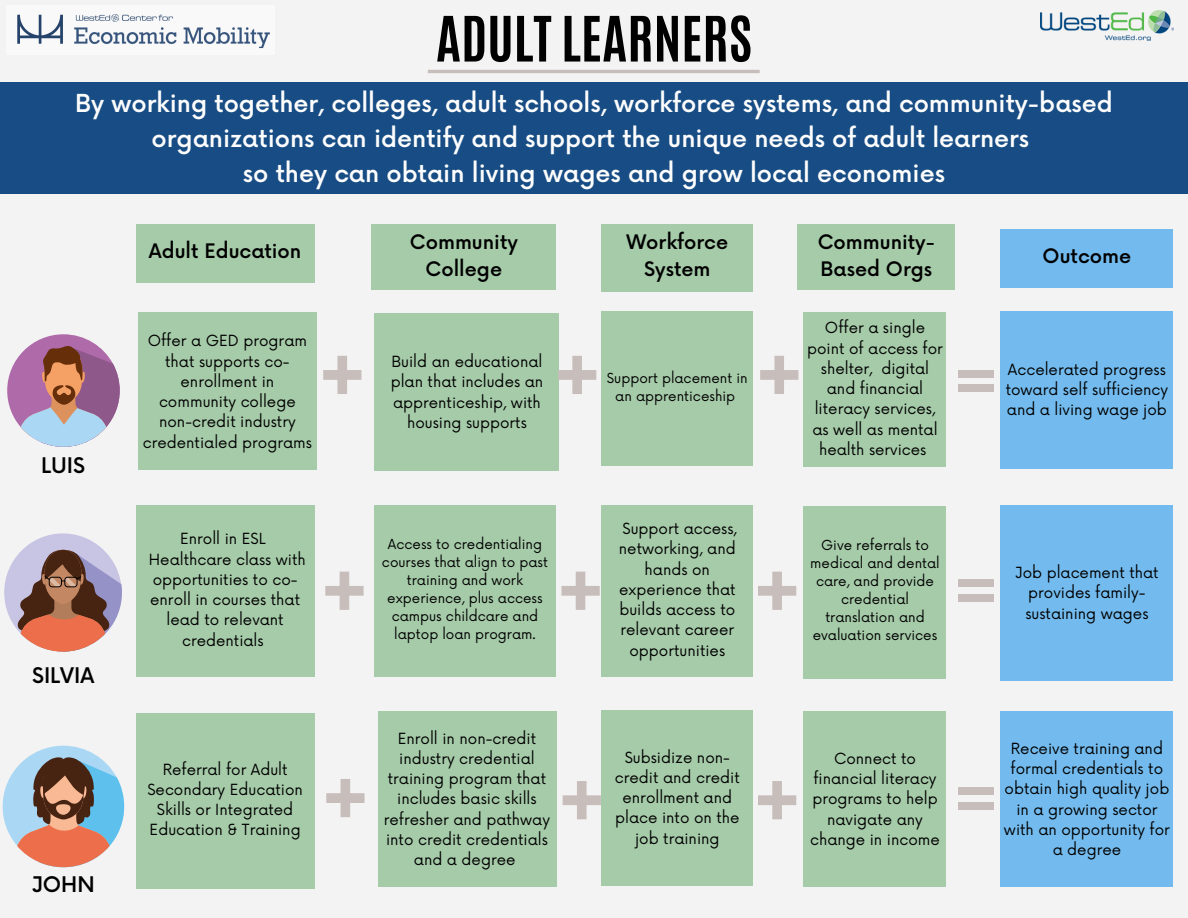
<style>
.page{position:relative;width:1188px;height:918px;background:#f4f3f3}
.page>*{position:absolute;margin:0;border:0;box-sizing:border-box;transform-origin:0 0}
.t1{font:700 53.1px "Antonio";color:#000}
.t2{font:500 24.15px/34.8px "Now";color:#fdfdfd;text-align:center}
.t3{font:500 21px "Now";color:#000}
.t4{font:500 19.5px/27px "Now";color:#000;text-align:center}
.t5{font:15px/20.2px "Now";color:#000;text-align:center}
.t6{font:13.5px/18px "Now";color:#000;text-align:center}
</style>
<div class="page">
<hr style="left:428px;top:70px;width:332px;height:3px;background:#c7bdbb">
<div style="left:0;top:82px;width:1188px;height:112px;background:#174d84"></div>
<div style="left:372px;top:224px;width:184px;height:65px;background:#a6cba9"></div>
<img style="left:1041px;top:11px;width:132px;height:29px">
<div style="left:136px;top:224px;width:178px;height:58px;background:#a6cba9"></div>
<div style="left:1000px;top:229px;width:173px;height:58px;background:#73bbee"></div>
<div style="left:138px;top:313px;width:178px;height:157px;background:#a6cba9"></div>
<div style="left:601px;top:311px;width:152px;height:155px;background:#a6cba9"></div>
<div style="left:136px;top:505px;width:178px;height:172px;background:#a6cba9"></div>
<div style="left:601px;top:224px;width:152px;height:68px;background:#a6cba9"></div>
<div style="left:601px;top:505px;width:152px;height:172px;background:#a6cba9"></div>
<div style="left:375px;top:313px;width:184px;height:158px;background:#a6cba9"></div>
<div style="left:374px;top:505px;width:181px;height:172px;background:#a6cba9"></div>
<div style="left:601px;top:710px;width:152px;height:175px;background:#a6cba9"></div>
<div style="left:378px;top:711px;width:178px;height:176px;background:#a6cba9"></div>
<div style="left:136px;top:713px;width:178px;height:175px;background:#a6cba9"></div>
<div style="left:1000px;top:311px;width:173px;height:158px;background:#73bbee"></div>
<div style="left:1000px;top:711px;width:173px;height:176px;background:#73bbee"></div>
<div style="left:1000px;top:505px;width:173px;height:175px;background:#73bbee"></div>
<svg style="left:323px;top:356px;width:38px;height:38px"></svg>
<svg style="left:558px;top:356px;width:38px;height:38px"></svg>
<svg style="left:563px;top:781px;width:38px;height:38px"></svg>
<svg style="left:326px;top:779px;width:39px;height:38px"></svg>
<svg style="left:561px;top:572px;width:39px;height:38px"></svg>
<svg style="left:325px;top:572px;width:39px;height:38px"></svg>
<div style="left:958px;top:370px;width:36px;height:7px;background:#c7bdbb"></div>
<div style="left:958px;top:385px;width:36px;height:7px;background:#c7bdbb"></div>
<div style="left:958px;top:787px;width:36px;height:7px;background:#c7bdbb"></div>
<div style="left:958px;top:802px;width:36px;height:7px;background:#c7bdbb"></div>
<div style="left:958px;top:580px;width:36px;height:7px;background:#c7bdbb"></div>
<div style="left:958px;top:595px;width:36px;height:7px;background:#c7bdbb"></div>
<img style="left:17px;top:14px;width:253px;height:34px">
<div style="left:803px;top:312px;width:143px;height:155px;background:#a6cba9"></div>
<div style="left:797px;top:224px;width:158px;height:65px;background:#a6cba9"></div>
<div style="left:803px;top:506px;width:143px;height:172px;background:#a6cba9"></div>
<div style="left:803px;top:711px;width:143px;height:176px;background:#a6cba9"></div>
<svg style="left:760px;top:356px;width:38px;height:38px"></svg>
<svg style="left:758px;top:781px;width:38px;height:38px"></svg>
<svg style="left:758px;top:572px;width:38px;height:38px"></svg>
<svg style="left:3px;top:746px;width:121px;height:121px"></svg>
<svg style="left:4px;top:533px;width:118px;height:119px"></svg>
<svg style="left:7px;top:334px;width:113px;height:113px"></svg>
<h1 class="t1" style="left:436px;top:1px;width:318px">ADULT LEARNERS</h1>
<h2 class="t2" style="left:75px;top:87px;width:1039px">By working together, colleges, adult schools, workforce systems, and community-based organizations can identify and support the unique needs of adult learners<br>so they can obtain living wages and grow local economies</h2>
<h3 class="t3" style="left:41px;top:454px;width:45px">LUIS</h3>
<h3 class="t3" style="left:32px;top:664px;width:64px">SILVIA</h3>
<h3 class="t3" style="left:32px;top:873px;width:64px">JOHN</h3>
<h3 class="t4" style="left:626px;top:229px;width:103px">Workforce<br>System</h3>
<h3 class="t4" style="left:410px;top:229px;width:110px">Community<br>College</h3>
<h3 class="t4" style="left:818px;top:229px;width:119px;text-align:left">Community-<br>Based Orgs</h3>
<h3 class="t4" style="left:149px;top:238px;width:154px">Adult Education</h3>
<h3 class="t4" style="left:1043px;top:243px;width:90px">Outcome</h3>
<p class="t5" style="left:143px;top:332px;width:171px">Offer a GED program that supports co&shy;enrollment in community college non-credit industry credentialed programs</p>
<p class="t5" style="left:180px;top:529px;width:87px">Enroll in ESL</p>
<p class="t5" style="left:149px;top:550px;width:158px">Healthcare class with</p>
<p class="t5" style="left:153px;top:570px;width:146px">opportunities to co-</p>
<p class="t5" style="left:150px;top:590px;width:151px">enroll in courses that</p>
<p class="t5" style="left:167px;top:610px;width:119px">lead to relevant</p>
<p class="t5" style="left:182px;top:631px;width:83px">credentials</p>
<p class="t5" style="left:147px;top:760px;width:157px">Referral for Adult<br>Secondary Education<br>Skills or Integrated<br>Education &amp; Training</p>
<p class="t5" style="left:391px;top:352px;width:154px">Build an educational plan that includes an apprenticeship, with housing supports</p>
<p class="t6" style="left:382px;top:536px;width:168px">Access to credentialing courses that align to past training and work experience, plus access campus childcare and laptop loan program.</p>
<p class="t5" style="left:384px;top:729px;width:168px">Enroll in non-credit industry credential training program that includes basic skills refresher and pathway into credit credentials and a degree</p>
<p class="t6" style="left:607px;top:370px;width:142px">Support placement in an apprenticeship</p>
<p class="t5" style="left:619px;top:519px;width:119px">Support access, networking, and hands on experience that builds access to relevant career opportunities</p>
<p class="t5" style="left:615px;top:748px;width:126px">Subsidize non&shy;credit and credit enrollment and place into on the job training</p>
<p class="t5" style="left:807px;top:319px;width:137px">Offer a single point of access for shelter, digital and financial literacy services, as well as mental health services</p>
<p class="t6" style="left:810px;top:537px;width:131px">Give referrals to medical and dental care, and provide credential translation and evaluation services</p>
<p class="t5" style="left:810px;top:749px;width:131px">Connect to financial literacy programs to help navigate any change in income</p>
<p class="t5" style="left:1006px;top:360px;width:164px;text-align:left">Accelerated progress toward self sufficiency and a living wage job</p>
<p class="t5" style="left:1015px;top:563px;width:145px">Job placement that provides family&shy;sustaining wages</p>
<p class="t5" style="left:1004px;top:739px;width:168px">Receive training and formal credentials to obtain high quality job in a growing sector with an opportunity for a degree</p>
</div>
